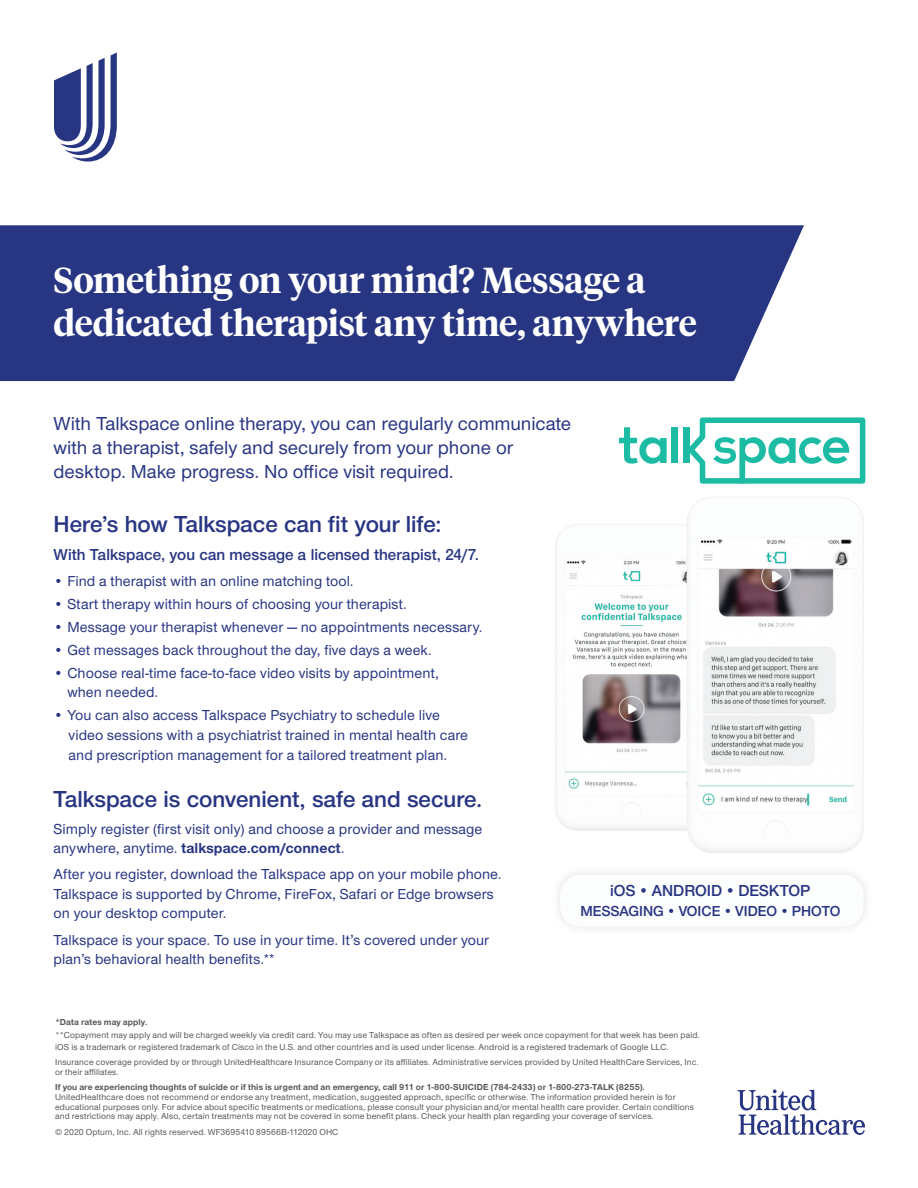
<style>
.page{position:relative;width:918px;height:1188px;background:#fff}
.page>*{position:absolute;margin:0;border:0;box-sizing:border-box;transform-origin:0 0}
.t1{font:700 46.95px "Century Gothic";color:#1cbba4;scale:1.05 1}
.t2{font:600 36px/43.2px "UHC Serif Headline";letter-spacing:-.01em;color:#fff}
.t3{font:600 24px "UHC Sans";color:#283582}
.t4{font:500 19.5px/24px "UHC Sans";color:#283582}
.t5{font:600 16.5px "UHC Sans";color:#283582}
.t6{font:500 15px/19.5px "UHC Sans";letter-spacing:.005em;color:#283582}
.t7{font:600 15px "UHC Sans";color:#283582}
.t8{font:500 9px/9.8px "UHC Sans";letter-spacing:.015em;color:#57585a}
.t9{font:700 9px "UHC Sans";letter-spacing:.01em;color:#57585a}
.s1{font-weight:700}
</style>
<div class="page">
<div style="left:0;top:225px;width:804px;height:156px;background:#283582"></div>
<svg style="left:619px;top:427px;width:19px;height:37px"></svg>
<div style="left:672px;top:427px;width:6px;height:36px;background:#1cbba4"></div>
<svg style="left:683px;top:417px;width:183px;height:67px"></svg>
<img style="left:555px;top:524px;width:150px;height:307px;border-radius:23px">
<div style="left:555px;top:524px;width:151px;height:307px;border:1px solid #f1f2f1;border-radius:23px"></div>
<img style="left:687px;top:497px;width:177px;height:356px;border-radius:25px">
<div style="left:687px;top:497px;width:177px;height:356px;border:1px solid #f1f2f1;border-radius:25px"></div>
<svg style="left:54px;top:52px;width:63px;height:110px"></svg>
<svg style="left:738px;top:1089px;width:127px;height:46px"></svg>
<h2 class="t2" style="left:54px;top:262px;width:645px">Something on your mind? Message a dedicated therapist any time, anywhere</h2>
<h3 class="t4" style="left:54px;top:413px;width:519px">With Talkspace online therapy, you can regularly communicate with a therapist, safely and securely from your phone or desktop. Make progress. No office visit required.</h3>
<h3 class="t3" style="left:54px;top:515px;width:389px">Here’s how Talkspace can fit your life:</h3>
<h3 class="t5" style="left:54px;top:548px;width:427px">With Talkspace, you can message a licensed therapist, 24/7.</h3>
<h3 class="t6" style="left:54px;top:572px;width:302px">• Find a therapist with an online matching tool.</h3>
<h3 class="t6" style="left:54px;top:595px;width:355px">• Start therapy within hours of choosing your therapist.</h3>
<h3 class="t6" style="left:54px;top:618px;width:431px">• Message your therapist whenever — no appointments necessary.</h3>
<h3 class="t6" style="left:54px;top:641px;width:380px">• Get messages back throughout the day, five days a week.</h3>
<h3 class="t6" style="left:67px;top:664px;width:373px;text-indent:-14px">• Choose real-time face-to-face video visits by appointment, when needed.</h3>
<h3 class="t6" style="left:69px;top:706px;width:401px;text-indent:-15px">• You can also access Talkspace Psychiatry to schedule live video sessions with a psychiatrist trained in mental health care and prescription management for a tailored treatment plan.</h3>
<h3 class="t3" style="left:54px;top:790px;width:430px">Talkspace is convenient, safe and secure.</h3>
<h3 class="t6" style="left:54px;top:820px;width:430px">Simply register (first visit only) and choose a provider and message anywhere, anytime. <span class="s1">talkspace.com/connect</span>.</h3>
<h3 class="t6" style="left:54px;top:866px;width:450px">After you register, download the Talkspace app on your mobile phone.<br>Talkspace is supported by Chrome, FireFox, Safari or Edge browsers on your desktop computer.</h3>
<h3 class="t6" style="left:54px;top:931px;width:437px">Talkspace is your space. To use in your time. It’s covered under your plan’s behavioral health benefits.**</h3>
<h1 class="t1" style="left:638px;top:416px;width:33px">a</h1>
<h1 class="t1" style="left:766px;top:416px;width:33px">a</h1>
<h3 class="t5" style="left:610px;top:884px;width:202px">iOS • ANDROID • DESKTOP</h3>
<h3 class="t7" style="left:580px;top:905px;width:261px">MESSAGING • VOICE • VIDEO • PHOTO</h3>
<p class="t9" style="left:55px;top:1019px;width:94px">*Data rates may apply.</p>
<p class="t8" style="left:55px;top:1029px;width:646px;line-height:12.5px">**Copayment may apply and will be charged weekly via credit card. You may use Talkspace as often as desired per week once copayment for that week has been paid. iOS is a trademark or registered trademark of Cisco in the U.S. and other countries and is used under license. Android is a registered trademark of Google LLC.</p>
<p class="t8" style="left:55px;top:1058px;width:645px">Insurance coverage provided by or through UnitedHealthcare Insurance Company or its affiliates. Administrative services provided by United HealthCare Services, Inc. or their affiliates.</p>
<p class="t9" style="left:55px;top:1084px;width:592px">If you are experiencing thoughts of suicide or if this is urgent and an emergency, call 911 or 1-800-SUICIDE (784-2433) or 1-800-273-TALK (8255).</p>
<p class="t8" style="left:55px;top:1093px;width:641px">UnitedHealthcare does not recommend or endorse any treatment, medication, suggested approach, specific or otherwise. The information provided herein is for educational purposes only. For advice about specific treatments or medications, please consult your physician and/or mental health care provider. Certain conditions and restrictions may apply. Also, certain treatments may not be covered in some benefit plans. Check your health plan regarding your coverage of services.</p>
<p class="t8" style="left:55px;top:1127px;width:285px">© 2020 Optum, Inc. All rights reserved. WF3695410 89566B-112020 OHC</p>
</div>
